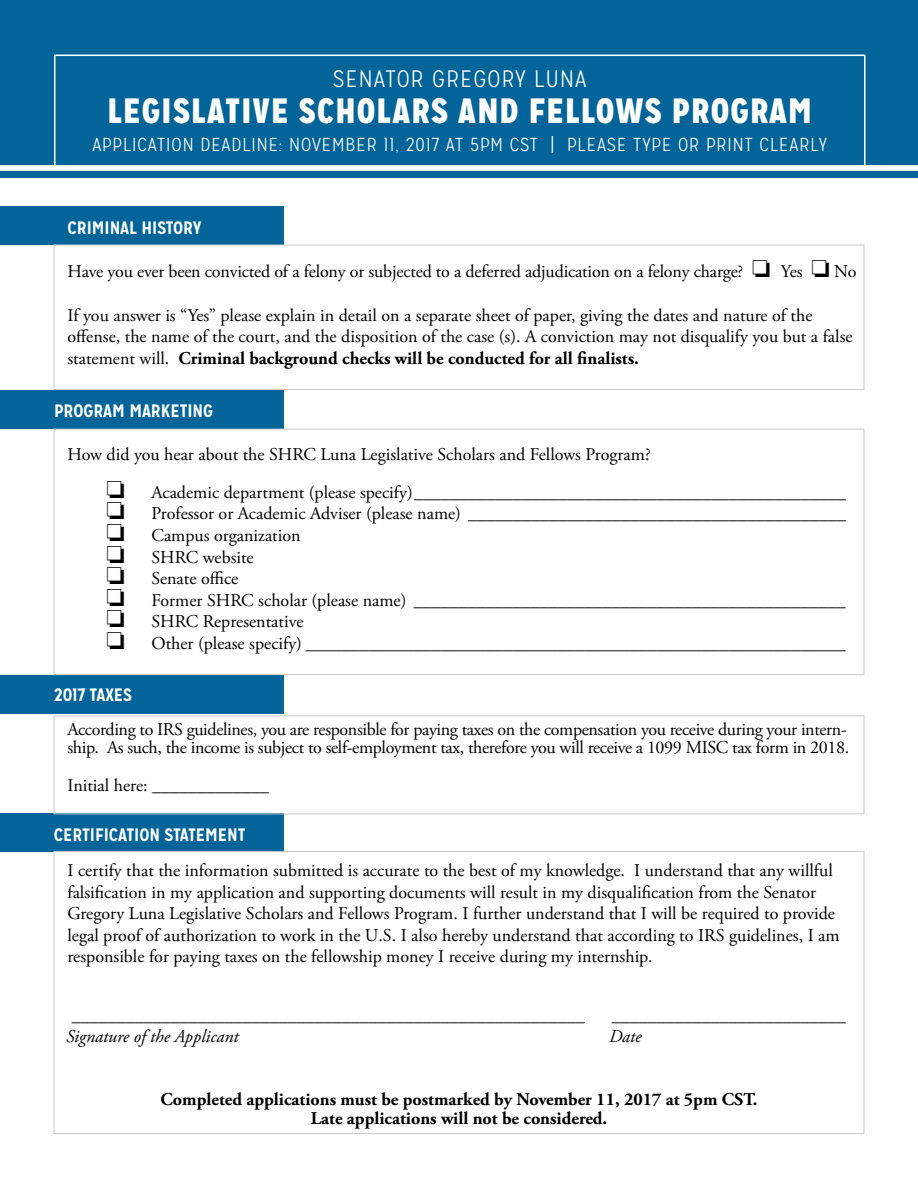
<style>
.page{position:relative;width:918px;height:1188px;background:#fff}
.page>*{position:absolute;margin:0;border:0;box-sizing:border-box;transform-origin:0 0}
.t1{font:900 35.1px "Mission Gothic";letter-spacing:.05em;color:#fff}
.t2{font:300 23.85px "Mission Gothic";letter-spacing:.05em;color:#fff}
.t3{font:300 18.75px "Mission Gothic";letter-spacing:.05em;color:#fff}
.t4{font:18px/21.6px "Adobe Garamond Pro";color:#000}
.t5{font:18px/18px "Adobe Garamond Pro";letter-spacing:-.02em;color:#000}
.t6{font:700 18px/19.5px "Adobe Garamond Pro";color:#000;text-align:center}
.t7{font:700 18px "Mission Gothic";letter-spacing:-.005em;color:#fff}
.t8{font:italic 18px "Adobe Garamond Pro";color:#000}
.s1{font-weight:700}
</style>
<div class="page">
<div style="left:0;top:206px;width:284px;height:39px;background:#026498"></div>
<div style="left:0;top:390px;width:284px;height:39px;background:#026498"></div>
<div style="left:0;top:813px;width:284px;height:39px;background:#026498"></div>
<div style="left:0;top:675px;width:284px;height:39px;background:#026498"></div>
<div style="left:0;top:0;width:918px;height:165px;background:#026498"></div>
<div style="left:54px;top:55px;width:812px;height:123px;border:2px solid #fff"></div>
<div style="left:0;top:171px;width:918px;height:7px;background:#026498"></div>
<div style="left:54px;top:245px;width:810px;height:145px;border:1px solid #c7c8ca"></div>
<div style="left:54px;top:429px;width:810px;height:246px;border:1px solid #c7c8ca"></div>
<div style="left:54px;top:716px;width:810px;height:98px;border:1px solid #c7c8ca"></div>
<h2 class="t2" style="left:333px;top:65px;width:255px">SENATOR GREGORY LUNA</h2>
<h1 class="t1" style="left:108px;top:87px;width:705px">LEGISLATIVE SCHOLARS AND FELLOWS PROGRAM</h1>
<p class="t3" style="left:92px;top:134px;width:736px">APPLICATION DEADLINE: NOVEMBER 11, 2017 AT 5PM CST | PLEASE TYPE OR PRINT CLEARLY</p>
<p class="t7" style="left:68px;top:217px;width:136px">CRIMINAL HISTORY</p>
<p class="t4" style="left:68px;top:261px;width:790px">Have you ever been convicted of a felony or subjected to a deferred adjudication on a felony charge? □ Yes □ No</p>
<p class="t4" style="left:68px;top:305px;width:787px">If you answer is “Yes” please explain in detail on a separate sheet of paper, giving the dates and nature of the offense, the name of the court, and the disposition of the case (s). A conviction may not disqualify you but a false statement will. <span class="s1">Criminal background checks will be conducted for all finalists.</span></p>
<p class="t7" style="left:54px;top:399px;width:161px">PROGRAM MARKETING</p>
<p class="t4" style="left:68px;top:444px;width:585px">How did you hear about the SHRC Luna Legislative Scholars and Fellows Program?</p>
<p class="t4" style="left:107px;top:482px;width:741px">□ Academic department (please specify)________________________________________________</p>
<p class="t4" style="left:107px;top:504px;width:741px">□ Professor or Academic Adviser (please name) __________________________________________</p>
<p class="t4" style="left:106px;top:525px;width:196px">□ Campus organization</p>
<p class="t4" style="left:107px;top:547px;width:149px">□ SHRC website</p>
<p class="t4" style="left:107px;top:568px;width:133px">□ Senate office</p>
<p class="t4" style="left:107px;top:590px;width:741px">□ Former SHRC scholar (please name) ________________________________________________</p>
<p class="t4" style="left:107px;top:612px;width:199px">□ SHRC Representative</p>
<p class="t4" style="left:107px;top:633px;width:741px">□ Other (please specify) ____________________________________________________________</p>
<p class="t7" style="left:54px;top:683px;width:80px">2017 TAXES</p>
<p class="t5" style="left:67px;top:721px;width:783px">According to IRS guidelines, you are responsible for paying taxes on the compensation you receive during your intern&shy;ship. As such, the income is subject to self-employment tax, therefore you will receive a 1099 MISC tax form in 2018.</p>
<p class="t4" style="left:67px;top:775px;width:203px">Initial here: _____________</p>
<p class="t7" style="left:54px;top:823px;width:193px">CERTIFICATION STATEMENT</p>
<p class="t4" style="left:67px;top:860px;width:774px">I certify that the information submitted is accurate to the best of my knowledge. I understand that any willful falsification in my application and supporting documents will result in my disqualification from the Senator Gregory Luna Legislative Scholars and Fellows Program. I further understand that I will be required to provide legal proof of authorization to work in the U.S. I also hereby understand that according to IRS guidelines, I am responsible for paying taxes on the fellowship money I receive during my internship.</p>
<p class="t4" style="left:72px;top:1005px;width:514px">_________________________________________________________</p>
<p class="t4" style="left:612px;top:1005px;width:235px">__________________________</p>
<p class="t8" style="left:66px;top:1026px;width:174px">Signature of the Applicant</p>
<p class="t8" style="left:609px;top:1026px;width:34px">Date</p>
<p class="t6" style="left:161px;top:1090px;width:598px">Completed applications must be postmarked by November 11, 2017 at 5pm CST.<br>Late applications will not be considered.</p>
</div>
